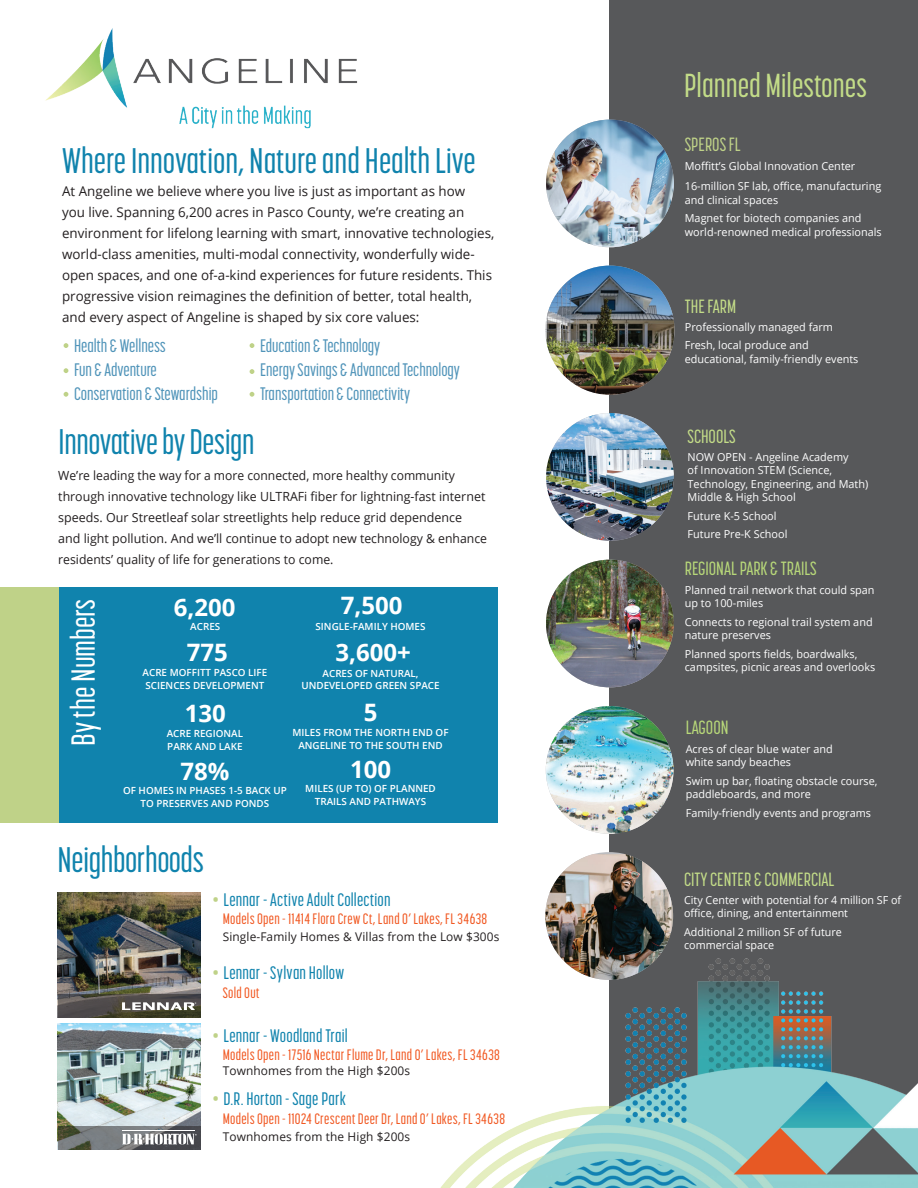
<style>
.page{position:relative;width:918px;height:1188px;background:#fff}
.page>*{position:absolute;margin:0;border:0;box-sizing:border-box;transform-origin:0 0}
.t1{font:500 35.25px "Korolev Compressed";letter-spacing:-.01em;color:#1083ad}
.t2{font:500 33px "Korolev Compressed";color:#c3dc88}
.t3{font:500 33px "Korolev Compressed";color:#fff}
.t4{font:700 24px "Open Sans";color:#fff}
.t5{font:500 19.05px "Korolev Compressed";color:#c3dc88}
.t6{font:500 19.05px "Korolev Compressed";color:#b7d779}
.t7{font:500 19.05px "Korolev Compressed";color:#bfd288}
.t8{font:500 18px/24px "Korolev Compressed";color:#5094b9}
.t9{font:500 18px "Korolev Compressed";letter-spacing:.01em;color:#1083ad}
.t10{font:500 15px "Korolev Compressed";letter-spacing:.02em;color:#f15923}
.t11{font:13.5px/21px "Open Sans";color:#231f20}
.t12{font:12.6px/21px "Open Sans";color:#231f20;scale:.96 1}
.t13{font:12px "Open Sans";letter-spacing:.01em;color:#231f20}
.t14{font:10.95px/13.4px "Open Sans";color:#fff}
.t15{font:600 9.9px/12.6px "Open Sans";color:#fff;text-align:center}
.s1{color:#bfd288}
</style>
<div class="page">
<div style="left:610px;top:0;width:308px;height:1188px;background:#57585a"></div>
<img style="left:440px;top:958px;width:478px;height:230px">
<img style="left:546px;top:413px;width:128px;height:128px;border-radius:64px">
<img style="left:546px;top:120px;width:128px;height:127px;border-radius:64px">
<img style="left:546px;top:560px;width:128px;height:127px;border-radius:64px">
<img style="left:545px;top:854px;width:128px;height:126px">
<div style="left:0;top:587px;width:497px;height:236px;background:#1083ad"></div>
<div style="left:0;top:587px;width:58px;height:236px;background:#bfd288"></div>
<img style="left:545px;top:266px;width:130px;height:129px;border-radius:65px">
<svg style="left:64px;top:343px;width:4px;height:5px"></svg>
<svg style="left:250px;top:343px;width:4px;height:5px"></svg>
<svg style="left:64px;top:368px;width:4px;height:5px"></svg>
<svg style="left:250px;top:369px;width:4px;height:5px"></svg>
<svg style="left:64px;top:392px;width:4px;height:5px"></svg>
<svg style="left:250px;top:392px;width:4px;height:5px"></svg>
<img style="left:546px;top:706px;width:128px;height:128px;border-radius:64px">
<img style="left:58px;top:892px;width:142px;height:102px">
<svg style="left:58px;top:994px;width:142px;height:23px;background:#4c4943"></svg>
<svg style="left:122px;top:1002px;width:74px;height:8px"></svg>
<img style="left:58px;top:1024px;width:142px;height:102px">
<svg style="left:58px;top:1126px;width:142px;height:23px;background:#6d7070"></svg>
<svg style="left:122px;top:1134px;width:75px;height:10px"></svg>
<hr style="left:122px;top:1131px;width:73px;height:1px;background:#fff">
<img style="left:45px;top:28px;width:313px;height:101px">
<h1 class="t1" style="left:62px;top:141px;width:415px">Where Innovation, Nature and Health Live</h1>
<p class="t11" style="left:62px;top:181px;width:434px">At Angeline we believe where you live is just as important as how<br>you live. Spanning 6,200 acres in Pasco County, we’re creating an environment for lifelong learning with smart, innovative technologies, world-class amenities, multi-modal connectivity, wonderfully wide&shy;open spaces, and one of-a-kind experiences for future residents. This progressive vision reimagines the definition of better, total health, and every aspect of Angeline is shaped by six core values:</p>
<h3 class="t8" style="left:74px;top:334px;width:146px">Health &amp; Wellness<br>Fun &amp; Adventure<br>Conservation &amp; Stewardship</h3>
<h3 class="t8" style="left:260px;top:334px;width:201px">Education &amp; Technology<br>Energy Savings &amp; Advanced Technology<br>Transportation &amp; Connectivity</h3>
<h1 class="t1" style="left:59px;top:422px;width:197px">Innovative by Design</h1>
<p class="t12" style="left:58px;top:465px;width:448px">We’re leading the way for a more connected, more healthy community through innovative technology like ULTRAFi fiber for lightning-fast internet speeds. Our Streetleaf solar streetlights help reduce grid dependence and light pollution. And we’ll continue to adopt new technology &amp; enhance residents’ quality of life for generations to come.</p>
<h2 class="t3" style="left:65px;top:746px;width:149px;rotate:-90deg">By the Numbers</h2>
<h3 class="t4" style="left:174px;top:590px;width:63px">6,200</h3>
<p class="t15" style="left:190px;top:620px;width:31px">ACRES</p>
<h3 class="t4" style="left:187px;top:636px;width:43px">775</h3>
<p class="t15" style="left:143px;top:666px;width:126px;text-align:left">ACRE MOFFITT PASCO LIFE<br>SCIENCES DEVELOPMENT</p>
<h3 class="t4" style="left:185px;top:697px;width:43px">130</h3>
<p class="t15" style="left:167px;top:727px;width:78px;text-align:left">ACRE REGIONAL<br>PARK AND LAKE</p>
<h3 class="t4" style="left:341px;top:588px;width:63px">7,500</h3>
<p class="t15" style="left:316px;top:620px;width:111px">SINGLE-FAMILY HOMES</p>
<h3 class="t4" style="left:335px;top:636px;width:77px">3,600+</h3>
<p class="t15" style="left:301px;top:667px;width:140px">ACRES OF NATURAL,<br>UNDEVELOPED GREEN SPACE</p>
<h3 class="t4" style="left:364px;top:696px;width:15px">5</h3>
<p class="t15" style="left:293px;top:726px;width:158px">MILES FROM THE NORTH END OF<br>ANGELINE TO THE SOUTH END</p>
<h3 class="t4" style="left:180px;top:754px;width:51px">78%</h3>
<p class="t15" style="left:123px;top:784px;width:165px">OF HOMES IN PHASES 1-5 BACK UP<br>TO PRESERVES AND PONDS</p>
<h1 class="t1" style="left:58px;top:841px;width:148px">Neighborhoods</h1>
<h3 class="t4" style="left:350px;top:752px;width:43px">100</h3>
<p class="t15" style="left:305px;top:782px;width:132px">MILES (UP TO) OF PLANNED<br>TRAILS AND PATHWAYS</p>
<h3 class="t9" style="left:213px;top:890px;width:179px"><span class="s1">•</span> Lennar - Active Adult Collection</h3>
<h3 class="t10" style="left:223px;top:911px;width:266px">Models Open - 11414 Flora Crew Ct, Land O’ Lakes, FL 34638</h3>
<p class="t13" style="left:223px;top:928px;width:278px">Single-Family Homes &amp; Villas from the Low $300s</p>
<h3 class="t9" style="left:213px;top:963px;width:133px"><span class="s1">•</span> Lennar - Sylvan Hollow</h3>
<h3 class="t10" style="left:223px;top:985px;width:38px">Sold Out</h3>
<h3 class="t9" style="left:213px;top:1026px;width:136px"><span class="s1">•</span> Lennar - Woodland Trail</h3>
<h3 class="t10" style="left:223px;top:1047px;width:279px">Models Open - 17516 Nectar Flume Dr, Land O’ Lakes, FL 34638</h3>
<p class="t13" style="left:223px;top:1063px;width:189px">Townhomes from the High $200s</p>
<h3 class="t10" style="left:223px;top:1111px;width:284px">Models Open - 11024 Crescent Deer Dr, Land O’ Lakes, FL 34638</h3>
<p class="t13" style="left:223px;top:1128px;width:189px">Townhomes from the High $200s</p>
<h3 class="t9" style="left:213px;top:1089px;width:134px"><span class="s1">•</span> D.R. Horton - Sage Park</h3>
<h2 class="t2" style="left:684px;top:68px;width:185px">Planned Milestones</h2>
<h3 class="t7" style="left:685px;top:134px;width:57px">SPEROS FL</h3>
<p class="t14" style="left:685px;top:156px;width:198px;line-height:20px">Moffitt’s Global Innovation Center<br>16-million SF lab, office, manufacturing</p>
<p class="t14" style="left:685px;top:190px;width:178px;line-height:18.5px">and clinical spaces<br>Magnet for biotech companies and</p>
<p class="t14" style="left:685px;top:225px;width:198px">world-renowned medical professionals</p>
<h3 class="t5" style="left:685px;top:296px;width:53px">THE FARM</h3>
<p class="t14" style="left:685px;top:317px;width:150px;line-height:18.5px">Professionally managed farm<br>Fresh, local produce and</p>
<p class="t14" style="left:685px;top:352px;width:175px">educational, family-friendly events</p>
<h3 class="t5" style="left:688px;top:426px;width:49px">SCHOOLS</h3>
<p class="t14" style="left:688px;top:450px;width:182px">NOW OPEN - Angeline Academy<br>of Innovation STEM (Science,<br>Technology, Engineering, and Math)<br>Middle &amp; High School</p>
<p class="t14" style="left:688px;top:506px;width:101px;line-height:18.5px">Future K-5 School<br>Future Pre-K School</p>
<h3 class="t6" style="left:685px;top:558px;width:133px">REGIONAL PARK &amp; TRAILS</h3>
<p class="t14" style="left:685px;top:583px;width:191px">Planned trail network that could span up to 100-miles</p>
<p class="t14" style="left:685px;top:615px;width:189px">Connects to regional trail system and nature preserves</p>
<p class="t14" style="left:685px;top:647px;width:192px">Planned sports fields, boardwalks, campsites, picnic areas and overlooks</p>
<h3 class="t6" style="left:686px;top:717px;width:44px">LAGOON</h3>
<p class="t14" style="left:686px;top:742px;width:148px">Acres of clear blue water and white sandy beaches</p>
<p class="t14" style="left:686px;top:774px;width:193px">Swim up bar, floating obstacle course, paddleboards, and more</p>
<p class="t14" style="left:686px;top:806px;width:187px">Family-friendly events and programs</p>
<h3 class="t5" style="left:684px;top:869px;width:152px">CITY CENTER &amp; COMMERCIAL</h3>
<p class="t14" style="left:684px;top:893px;width:219px">City Center with potential for 4 million SF of office, dining, and entertainment</p>
<p class="t14" style="left:684px;top:925px;width:159px">Additional 2 million SF of future commercial space</p>
</div>
